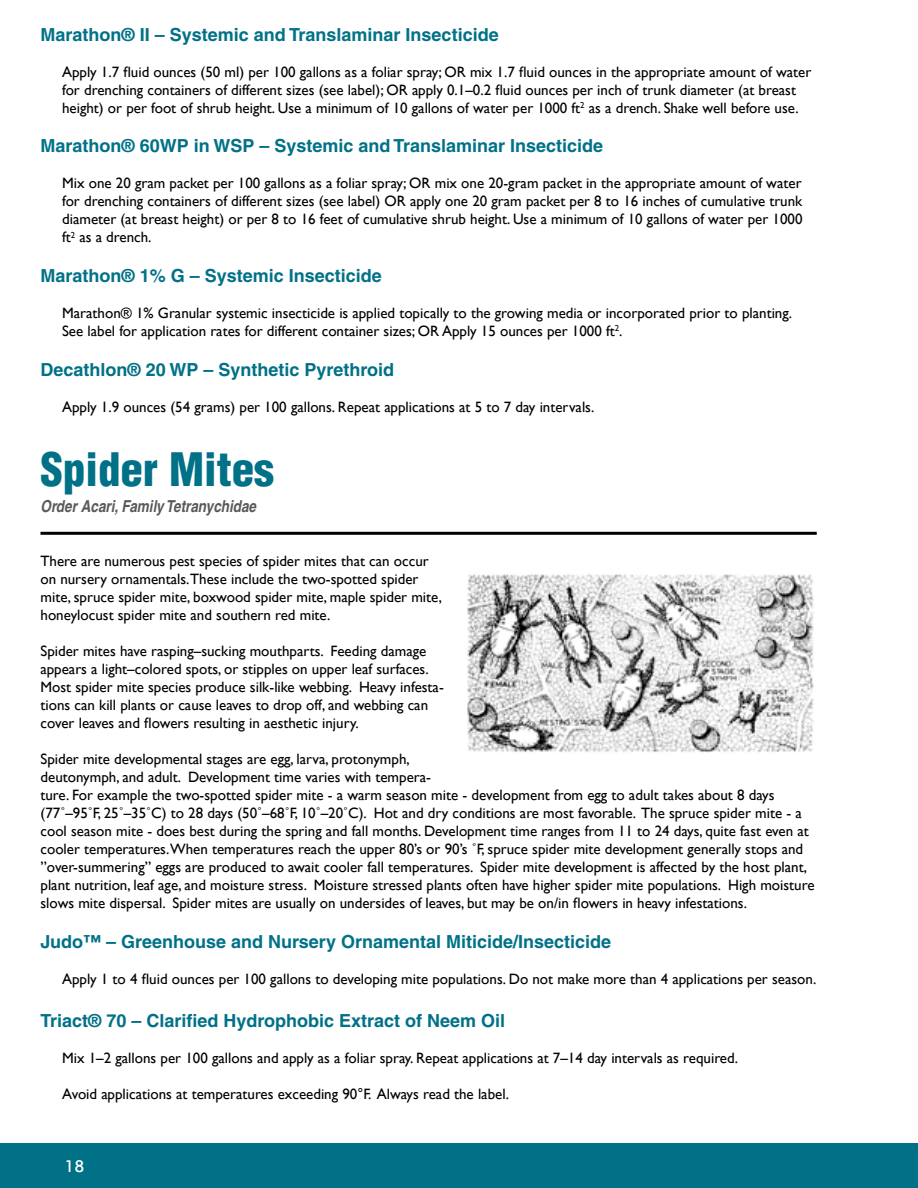
<style>
.page{position:relative;width:918px;height:1188px;background:#fff}
.page>*{position:absolute;margin:0;border:0;box-sizing:border-box;transform-origin:0 0}
.t1{font:900 condensed 45px "Helvetica";color:#007187}
.t2{font:700 18px "Helvetica";color:#007187}
.t3{font:italic 700 condensed 16.5px "Helvetica";color:#58595b}
.t4{font:16.5px "Futuri SW";color:#fff}
.t5{font:15px/18px "Gill Sans";color:#000}
</style>
<div class="page">
<div style="left:0;top:1144px;width:918px;height:44px;background:#007187"></div>
<hr style="left:40px;top:532px;width:777px;height:3px;background:#000">
<img style="left:467px;top:574px;width:347px;height:179px">
<p class="t2" style="left:40px;top:24px;width:460px">Marathon® II – Systemic and Translaminar Insecticide</p>
<p class="t5" style="left:62px;top:63px;width:751px">Apply 1.7 fluid ounces (50 ml) per 100 gallons as a foliar spray; OR mix 1.7 fluid ounces in the appropriate amount of water for drenching containers of different sizes (see label); OR apply 0.1–0.2 fluid ounces per inch of trunk diameter (at breast height) or per foot of shrub height. Use a minimum of 10 gallons of water per 1000 ft<sup>2</sup> as a drench. Shake well before use.</p>
<p class="t2" style="left:40px;top:135px;width:564px">Marathon® 60WP in WSP – Systemic and Translaminar Insecticide</p>
<p class="t5" style="left:62px;top:174px;width:742px;text-align:justify">Mix one 20 gram packet per 100 gallons as a foliar spray; OR mix one 20-gram packet in the appropriate amount of water for drenching containers of different sizes (see label) OR apply one 20 gram packet per 8 to 16 inches of cumulative trunk diameter (at breast height) or per 8 to 16 feet of cumulative shrub height. Use a minimum of 10 gallons of water per 1000 ft<sup>2</sup> as a drench.</p>
<p class="t2" style="left:40px;top:265px;width:343px">Marathon® 1% G – Systemic Insecticide</p>
<p class="t5" style="left:62px;top:304px;width:732px">Marathon® 1% Granular systemic insecticide is applied topically to the growing media or incorporated prior to planting.<br>See label for application rates for different container sizes; OR Apply 15 ounces per 1000 ft<sup>2</sup>.</p>
<p class="t2" style="left:40px;top:358px;width:355px">Decathlon® 20 WP – Synthetic Pyrethroid</p>
<p class="t5" style="left:62px;top:398px;width:534px">Apply 1.9 ounces (54 grams) per 100 gallons. Repeat applications at 5 to 7 day intervals.</p>
<h1 class="t1" style="left:40px;top:441px;width:235px">Spider Mites</h1>
<p class="t3" style="left:40px;top:496px;width:217px">Order Acari, Family Tetranychidae</p>
<p class="t5" style="left:40px;top:552px;width:403px">There are numerous pest species of spider mites that can occur on nursery ornamentals.These include the two-spotted spider mite, spruce spider mite, boxwood spider mite, maple spider mite, honeylocust spider mite and southern red mite.</p>
<p class="t5" style="left:40px;top:642px;width:405px">Spider mites have rasping–sucking mouthparts. Feeding damage appears a light–colored spots, or stipples on upper leaf surfaces.<br>Most spider mite species produce silk-like webbing. Heavy infesta&shy;tions can kill plants or cause leaves to drop off, and webbing can cover leaves and flowers resulting in aesthetic injury.</p>
<p class="t5" style="left:40px;top:750px;width:776px">Spider mite developmental stages are egg, larva, protonymph,<br>deutonymph, and adult. Development time varies with tempera-<br>ture. For example the two-spotted spider mite - a warm season mite - development from egg to adult takes about 8 days (77˚–95˚F, 25˚–35˚C) to 28 days (50˚–68˚F, 10˚–20˚C). Hot and dry conditions are most favorable. The spruce spider mite - a cool season mite - does best during the spring and fall months. Development time ranges from 11 to 24 days, quite fast even at cooler temperatures.When temperatures reach the upper 80’s or 90’s ˚F, spruce spider mite development generally stops and ”over-summering” eggs are produced to await cooler fall temperatures. Spider mite development is affected by the host plant, plant nutrition, leaf age, and moisture stress. Moisture stressed plants often have higher spider mite populations. High moisture slows mite dispersal. Spider mites are usually on undersides of leaves, but may be on/in flowers in heavy infestations.</p>
<p class="t2" style="left:40px;top:931px;width:572px">Judo™ – Greenhouse and Nursery Ornamental Miticide/Insecticide</p>
<p class="t5" style="left:62px;top:970px;width:756px">Apply 1 to 4 fluid ounces per 100 gallons to developing mite populations. Do not make more than 4 applications per season.</p>
<p class="t2" style="left:40px;top:1010px;width:466px">Triact® 70 – Clarified Hydrophobic Extract of Neem Oil</p>
<p class="t5" style="left:62px;top:1049px;width:678px">Mix 1–2 gallons per 100 gallons and apply as a foliar spray. Repeat applications at 7–14 day intervals as required.</p>
<p class="t5" style="left:62px;top:1085px;width:448px">Avoid applications at temperatures exceeding 90°F. Always read the label.</p>
<p class="t4" style="left:65px;top:1156px;width:21px">18</p>
</div>
